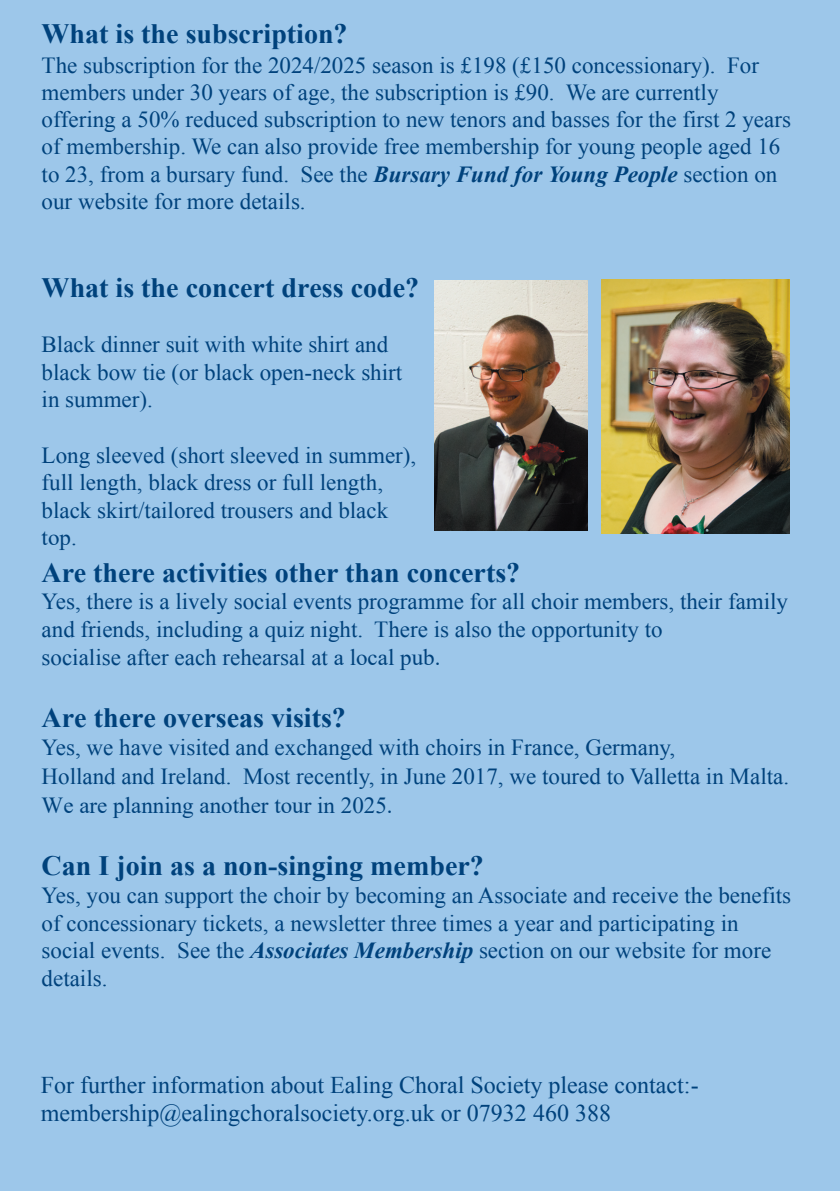
<style>
.page{position:relative;width:840px;height:1191px;background:#fff}
.page>*{position:absolute;margin:0;border:0;box-sizing:border-box;transform-origin:0 0}
.t1{font:700 28px "Times New Roman";color:#00427c}
.t2{font:24px/28.8px "Times New Roman";color:#00427c}
.t3{font:23px/27.6px "Times New Roman";color:#00427c}
.s1{font-weight:700;font-style:italic}
</style>
<div class="page">
<div style="left:1px;top:1px;width:838px;height:1189px;background:#9dc7ea"></div>
<img style="left:434px;top:280px;width:153px;height:250px">
<img style="left:601px;top:279px;width:188px;height:254px">
<p class="t1" style="left:42px;top:15px;width:307px">What is the subscription?</p>
<p class="t3" style="left:42px;top:51px;width:750px">The subscription for the 2024/2025 season is £198 (£150 concessionary). For members under 30 years of age, the subscription is £90. We are currently offering a 50% reduced subscription to new tenors and basses for the first 2 years of membership. We can also provide free membership for young people aged 16 to 23, from a bursary fund. See the <span class="s1">Bursary Fund for Young People</span> section on our website for more details.</p>
<p class="t1" style="left:42px;top:268px;width:379px">What is the concert dress code?</p>
<p class="t3" style="left:42px;top:330px;width:362px">Black dinner suit with white shirt and black bow tie (or black open-neck shirt in summer).</p>
<p class="t3" style="left:42px;top:440px;width:376px">Long sleeved (short sleeved in summer), full length, black dress or full length, black skirt/tailored trousers and black top.</p>
<p class="t1" style="left:42px;top:553px;width:480px">Are there activities other than concerts?</p>
<p class="t3" style="left:42px;top:587px;width:747px">Yes, there is a lively social events programme for all choir members, their family and friends, including a quiz night. There is also the opportunity to<br>socialise after each rehearsal at a local pub.</p>
<p class="t1" style="left:42px;top:698px;width:306px">Are there overseas visits?</p>
<p class="t3" style="left:42px;top:733px;width:748px;line-height:28.8px">Yes, we have visited and exchanged with choirs in France, Germany,<br>Holland and Ireland. Most recently, in June 2017, we toured to Valletta in Malta.<br>We are planning another tour in 2025.</p>
<p class="t1" style="left:42px;top:846px;width:443px">Can I join as a non-singing member?</p>
<p class="t3" style="left:42px;top:881px;width:750px">Yes, you can support the choir by becoming an Associate and receive the benefits of concessionary tickets, a newsletter three times a year and participating in social events. See the <span class="s1">Associates Membership</span> section on our website for more details.</p>
<p class="t2" style="left:41px;top:1069px;width:659px">For further information about Ealing Choral Society please contact:- membership@ealingchoralsociety.org.uk or 07932 460 388</p>
</div>
